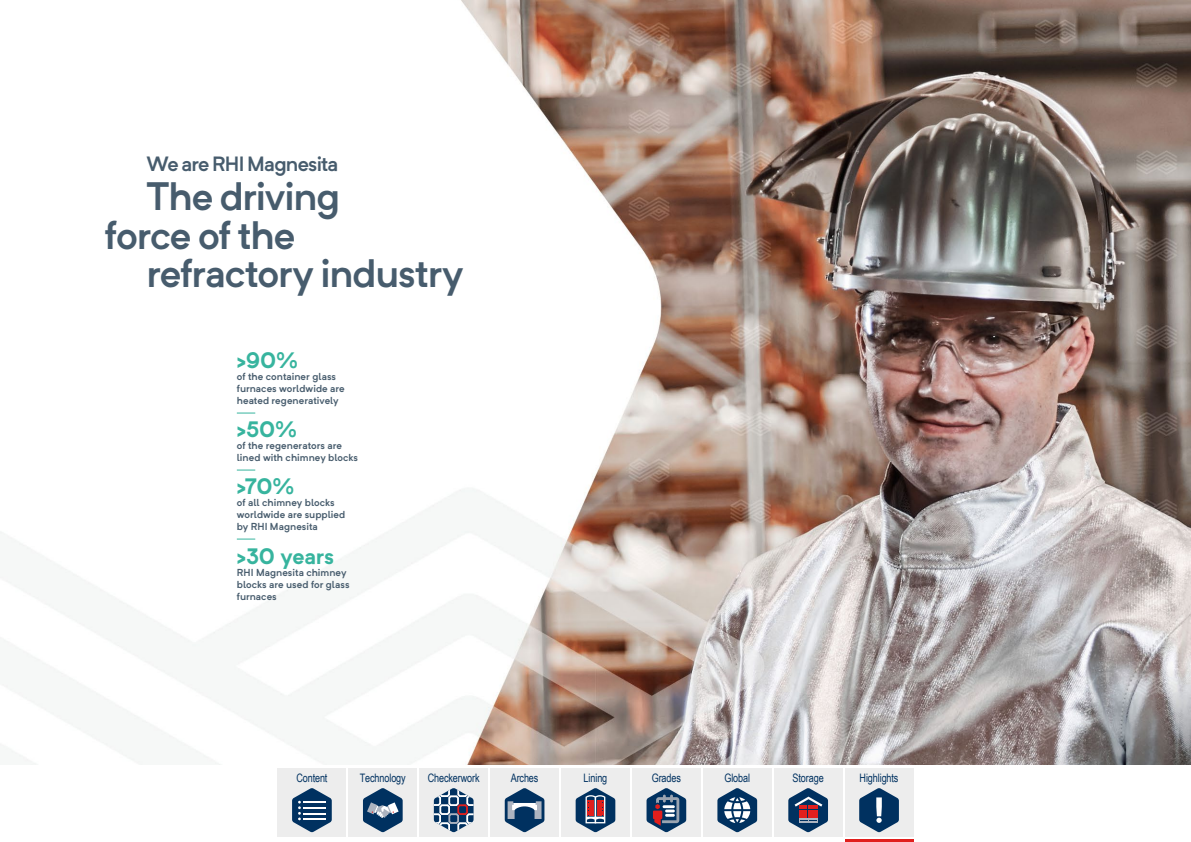
<style>
.page{position:relative;width:1191px;height:842px;background:#fff}
.page>*{position:absolute;margin:0;border:0;box-sizing:border-box;transform-origin:0 0}
.t1{font:600 39.1px/38.3px "Neutrif Pro";letter-spacing:-.03em;color:#475c6d}
.t2{font:700 22px "Neutrif Pro";letter-spacing:-.01em;color:#37b49e}
.t3{font:600 20.4px "Neutrif Pro";letter-spacing:-.035em;color:#475c6d}
.t4{font:11.7px "Arial Narrow";letter-spacing:-.01em;color:#003160;scale:.95 1}
.t5{font:600 10px/12px "Neutrif Pro";color:#475c6d}
</style>
<div class="page">
<img style="left:0;top:0;width:1190px;height:765px">
<svg style="left:237px;top:412px;width:18px;height:1px"></svg>
<svg style="left:237px;top:470px;width:18px;height:1px"></svg>
<svg style="left:237px;top:539px;width:18px;height:1px"></svg>
<div style="left:278px;top:768px;width:68px;height:68px;background:#ededed"></div>
<svg style="left:292px;top:788px;width:40px;height:44px"></svg>
<div style="left:703px;top:768px;width:68px;height:68px;background:#ededed"></div>
<div style="left:561px;top:768px;width:68px;height:68px;background:#ededed"></div>
<div style="left:632px;top:768px;width:68px;height:68px;background:#ededed"></div>
<div style="left:490px;top:768px;width:68px;height:68px;background:#ededed"></div>
<div style="left:774px;top:768px;width:68px;height:68px;background:#ededed"></div>
<div style="left:845px;top:768px;width:68px;height:68px;background:#ededed"></div>
<div style="left:349px;top:768px;width:68px;height:68px;background:#ededed"></div>
<div style="left:420px;top:768px;width:68px;height:68px;background:#ededed"></div>
<svg style="left:646px;top:788px;width:40px;height:44px"></svg>
<svg style="left:363px;top:788px;width:40px;height:44px"></svg>
<svg style="left:575px;top:788px;width:40px;height:44px"></svg>
<svg style="left:717px;top:788px;width:40px;height:44px"></svg>
<svg style="left:788px;top:788px;width:40px;height:44px"></svg>
<svg style="left:505px;top:788px;width:39px;height:44px"></svg>
<svg style="left:859px;top:788px;width:40px;height:44px"></svg>
<svg style="left:434px;top:788px;width:39px;height:44px"></svg>
<hr style="left:845px;top:839px;width:68px;height:3px;background:#e11f1d">
<h3 class="t3" style="left:147px;top:150px;width:193px">We are RHI Magnesita</h3>
<h1 class="t1" style="left:105px;top:176px;width:237px;text-indent:42px">The driving force of the</h1>
<h1 class="t1" style="left:147px;top:253px;width:319px">refractory industry</h1>
<h2 class="t2" style="left:237px;top:346px;width:63px">&gt;90%</h2>
<p class="t5" style="left:237px;top:371px;width:109px">of the container glass furnaces worldwide are heated regeneratively</p>
<h2 class="t2" style="left:237px;top:415px;width:62px">&gt;50%</h2>
<p class="t5" style="left:237px;top:440px;width:123px">of the regenerators are lined with chimney blocks</p>
<h2 class="t2" style="left:237px;top:472px;width:59px">&gt;70%</h2>
<p class="t5" style="left:237px;top:497px;width:110px">of all chimney blocks worldwide are supplied by RHI Magnesita</p>
<h2 class="t2" style="left:237px;top:541px;width:99px">&gt;30 years</h2>
<p class="t5" style="left:237px;top:566px;width:114px">RHI Magnesita chimney blocks are used for glass furnaces</p>
<p class="t4" style="left:296px;top:769px;width:34px">Content</p>
<p class="t4" style="left:360px;top:769px;width:50px">Technology</p>
<p class="t4" style="left:428px;top:769px;width:56px">Checkerwork</p>
<p class="t4" style="left:511px;top:769px;width:31px">Arches</p>
<p class="t4" style="left:583px;top:769px;width:26px">Lining</p>
<p class="t4" style="left:652px;top:769px;width:32px">Grades</p>
<p class="t4" style="left:724px;top:769px;width:29px">Global</p>
<p class="t4" style="left:792px;top:769px;width:34px">Storage</p>
<p class="t4" style="left:859px;top:769px;width:42px">Highlights</p>
</div>
